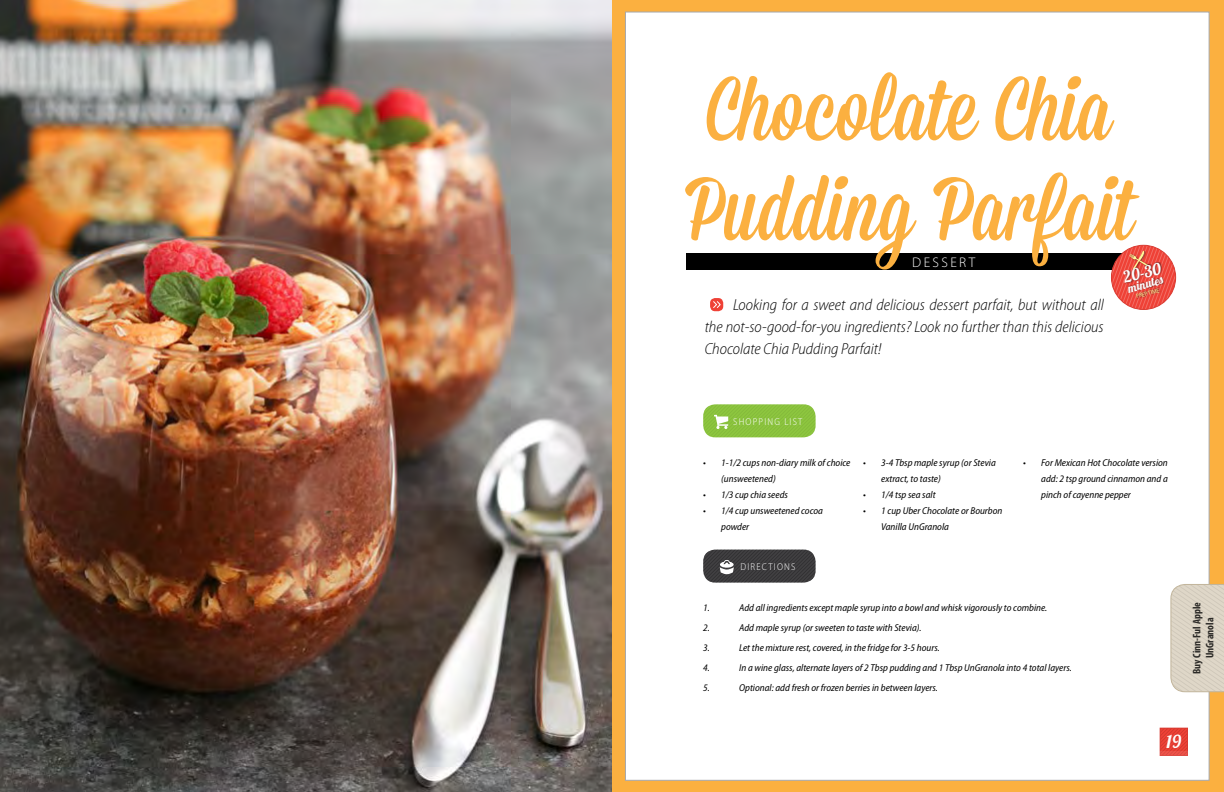
<style>
.page{position:relative;width:1224px;height:792px;background:#fff}
.page>*{position:absolute;margin:0;border:0;box-sizing:border-box;transform-origin:0 0}
.t1{font:90px/100px "Mission Script";color:#fbb040}
.t2{font:18px "Lobster 1.4";color:#fff}
.t3{font:italic 300 semi-condensed 16px/22px "Myriad Pro";color:#000;text-align:justify}
.t4{font:16px "Lobster 1.4";color:#fff}
.t5{font:300 14px "Myriad Pro";letter-spacing:.17em;color:#fff}
.t6{font:12px "Lobster 1.4";color:#fff}
.t7{font:700 condensed 11px/13.2px "Myriad Pro";color:#000;text-align:center}
.t8{font:italic semi-condensed 10px/16px "Myriad Pro";color:#000}
.t9{font:300 semi-condensed 10px "Myriad Pro";letter-spacing:.12em;color:#fff}
.t10{font:semi-condensed 6px "Myriad Pro";color:#fff799}
</style>
<div class="page">
<div style="left:594px;top:0;width:630px;height:792px;background:#fbb040"></div>
<div style="left:625px;top:12px;width:585px;height:769px;background:#fff;border:1px solid #a7a9ac"></div>
<div style="left:687px;top:254px;width:452px;height:16px;background:#000"></div>
<svg style="left:1162px;top:730px;width:24px;height:22px"></svg>
<div style="left:1160px;top:728px;width:28px;height:28px;border:1px solid #d93a31"></div>
<svg style="left:1160px;top:752px;width:28px;height:4px"></svg>
<svg style="left:1112px;top:246px;width:63px;height:63px"></svg>
<div style="left:1124px;top:262px;width:40px;height:37px;background:#000;opacity:.4"></div>
<div style="left:710px;top:298px;width:13px;height:13px;background:#ef4136;border-radius:5px"></div>
<svg style="left:713px;top:301px;width:8px;height:7px"></svg>
<svg style="left:703px;top:404px;width:113px;height:33px;background:#92c64b"></svg>
<svg style="left:703px;top:550px;width:113px;height:33px;background:#4a494b"></svg>
<img style="left:0;top:0;width:612px;height:792px">
<svg style="left:1170px;top:583px;width:54px;height:110px;background:#dbd3c4"></svg>
<h1 class="t1" style="left:685px;top:64px;width:451px">Chocolate Chia<br>Pudding Parfait</h1>
<h3 class="t3" style="left:705px;top:294px;width:401px;text-indent:28px">Looking for a sweet and delicious dessert parfait, but without all the not-so-good-for-you ingredients? Look no further than this delicious Chocolate Chia Pudding Parfait!</h3>
<h3 class="t5" style="left:912px;top:255px;width:65px">DESSERT</h3>
<h3 class="t4" style="left:1121px;top:268px;width:40px;rotate:-15deg">20-30</h3>
<p class="t6" style="left:1126px;top:281px;width:37px;rotate:-15deg">minutes</p>
<p class="t10" style="left:1135px;top:293px;width:25px;rotate:-15deg">PREP TIME</p>
<p class="t9" style="left:733px;top:415px;width:71px">SHOPPING LIST</p>
<p class="t8" style="left:721px;top:455px;width:131px;text-indent:-18px">• 1-1/2 cups non-diary milk of choice (unsweetened)</p>
<p class="t8" style="left:703px;top:487px;width:86px">• 1/3 cup chia seeds</p>
<p class="t8" style="left:721px;top:503px;width:103px;text-indent:-18px">• 1/4 cup unsweetened cocoa powder</p>
<p class="t9" style="left:740px;top:561px;width:57px">DIRECTIONS</p>
<p class="t8" style="left:881px;top:455px;width:116px;text-indent:-18px">• 3-4 Tbsp maple syrup (or Stevia extract, to taste)</p>
<p class="t8" style="left:863px;top:487px;width:74px">• 1/4 tsp sea salt</p>
<p class="t8" style="left:881px;top:503px;width:123px;text-indent:-18px">• 1 cup Uber Chocolate or Bourbon<br>Vanilla UnGranola</p>
<p class="t8" style="left:1041px;top:455px;width:128px;text-align:justify;text-indent:-18px">• For Mexican Hot Chocolate version add: 2 tsp ground cinnamon and a pinch of cayenne pepper</p>
<p class="t8" style="left:703px;top:600px;width:8px">1.</p>
<p class="t8" style="left:739px;top:600px;width:310px">Add all ingredients except maple syrup into a bowl and whisk vigorously to combine.</p>
<p class="t8" style="left:703px;top:620px;width:8px">2.</p>
<p class="t8" style="left:739px;top:620px;width:184px">Add maple syrup (or sweeten to taste with Stevia).</p>
<p class="t8" style="left:703px;top:640px;width:8px">3.</p>
<p class="t8" style="left:739px;top:640px;width:202px">Let the mixture rest, covered, in the fridge for 3-5 hours.</p>
<p class="t8" style="left:703px;top:660px;width:8px">4.</p>
<p class="t8" style="left:739px;top:660px;width:334px">In a wine glass, alternate layers of 2 Tbsp pudding and 1 Tbsp UnGranola into 4 total layers.</p>
<p class="t8" style="left:703px;top:680px;width:8px">5.</p>
<p class="t8" style="left:739px;top:680px;width:200px">Optional: add fresh or frozen berries in between layers.</p>
<p class="t7" style="left:1190px;top:674px;width:73px;rotate:-90deg">Buy Cinn-Ful Apple<br>UnGranola</p>
<h2 class="t2" style="left:1166px;top:730px;width:17px">19</h2>
</div>
